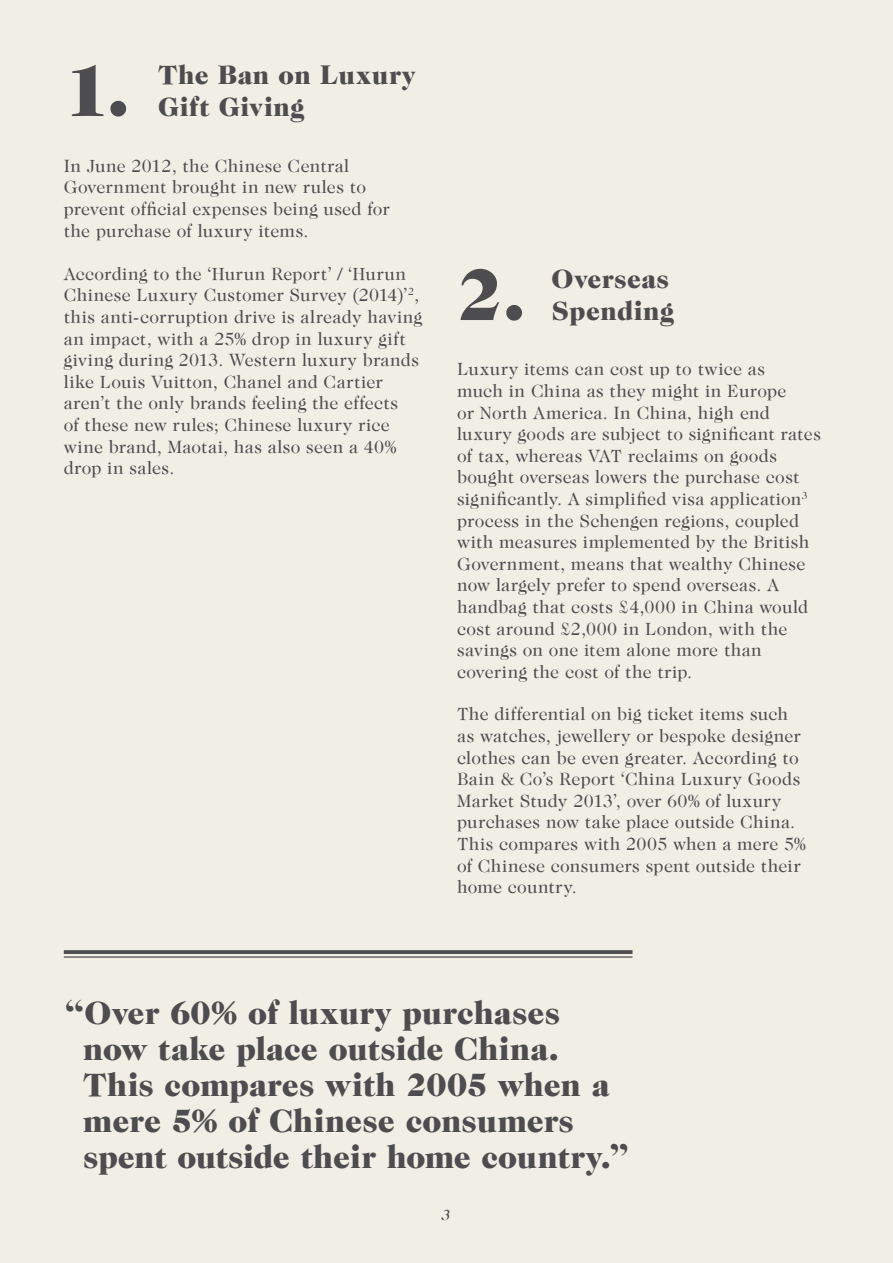
<style>
.page{position:relative;width:893px;height:1263px;background:#f1eee5}
.page>*{position:absolute;margin:0;border:0;box-sizing:border-box;transform-origin:0 0}
.t1{font:900 74.7px "Caslon Two Twenty Four LT";color:#4d4d4f}
.t2{font:900 33px/36px "Caslon Two Twenty Four LT";color:#4d4d4f}
.t3{font:900 27px/32.4px "Caslon Two Twenty Four LT";letter-spacing:.015em;color:#4d4d4f}
.t4{font:18px/21.6px "Caslon Two Twenty Four LT";letter-spacing:.015em;color:#4d4d4f}
.t5{font:italic 15px "Caslon Two Twenty Four LT";color:#4d4d4f}
</style>
<div class="page">
<svg style="left:64px;top:950px;width:568px;height:4px;background:#565657"></svg>
<hr style="left:64px;top:956px;width:568px;height:2px;background:#4d4d4f">
<h1 class="t1" style="left:64px;top:47px;width:67px">1.</h1>
<h3 class="t3" style="left:158px;top:58px;width:259px">The Ban on Luxury<br>Gift Giving</h3>
<p class="t4" style="left:64px;top:155px;width:327px">In June 2012, the Chinese Central Government brought in new rules to prevent official expenses being used for the purchase of luxury items.</p>
<p class="t4" style="left:64px;top:263px;width:360px">According to the ‘Hurun Report’ / ‘Hurun Chinese Luxury Customer Survey (2014)’<sup>2</sup>, this anti-corruption drive is already having an impact, with a 25% drop in luxury gift giving during 2013. Western luxury brands like Louis Vuitton, Chanel and Cartier aren’t the only brands feeling the effects<br>of these new rules; Chinese luxury rice wine brand, Maotai, has also seen a 40% drop in sales.</p>
<h1 class="t1" style="left:457px;top:251px;width:70px">2.</h1>
<h3 class="t3" style="left:552px;top:262px;width:124px">Overseas<br>Spending</h3>
<p class="t4" style="left:457px;top:358px;width:365px">Luxury items can cost up to twice as<br>much in China as they might in Europe<br>or North America. In China, high end luxury goods are subject to significant rates of tax, whereas VAT reclaims on goods bought overseas lowers the purchase cost significantly. A simplified visa application<sup>3 </sup>process in the Schengen regions, coupled with measures implemented by the British Government, means that wealthy Chinese now largely prefer to spend overseas. A handbag that costs £4,000 in China would cost around £2,000 in London, with the savings on one item alone more than covering the cost of the trip.</p>
<p class="t4" style="left:457px;top:703px;width:350px">The differential on big ticket items such as watches, jewellery or bespoke designer clothes can be even greater. According to Bain &amp; Co’s Report ‘China Luxury Goods Market Study 2013’, over 60% of luxury purchases now take place outside China.<br>This compares with 2005 when a mere 5% of Chinese consumers spent outside their home country.</p>
<h2 class="t2" style="left:83px;top:995px;width:548px;text-indent:-20px">“Over 60% of luxury purchases now take place outside China.<br>This compares with 2005 when a mere 5% of Chinese consumers spent outside their home country.”</h2>
<p class="t5" style="left:442px;top:1206px;width:10px">3</p>
</div>
